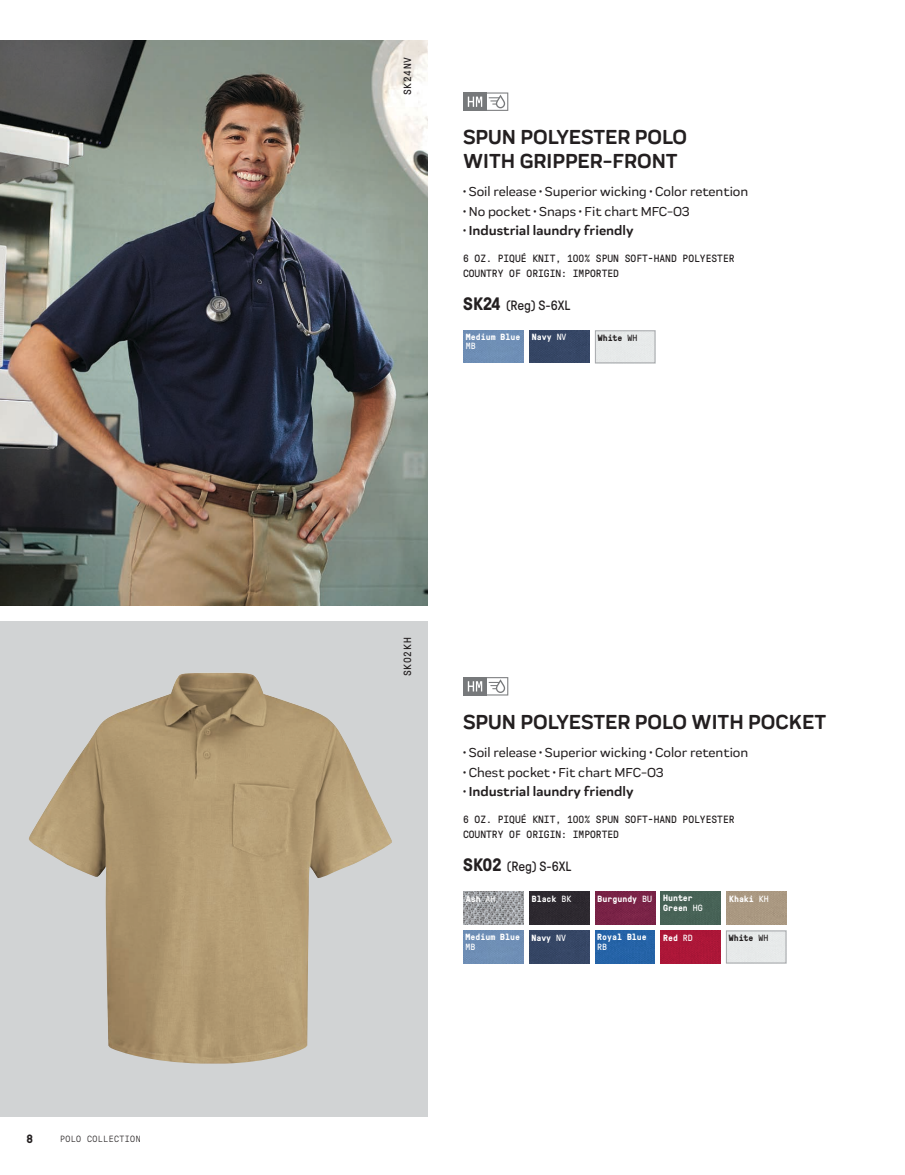
<style>
.page{position:relative;width:905px;height:1175px;background:#fff}
.page>*{position:absolute;margin:0;border:0;box-sizing:border-box;transform-origin:0 0}
.t1{font:700 21px/24px "Praktika Rnd";color:#231f20}
.t2{font:500 13.5px "Praktika Rnd";color:#231f20}
.t3{font:700 13.5px "Praktika Rnd";color:#231f20}
.t4{font:13.5px "GT Pressura";color:#231f20}
.t5{font:700 12px "GT Pressura Mono";color:#231f20}
.t6{font:10.5px/15px "GT Pressura Mono";color:#231f20}
.t7{font:700 9px/9.8px "GT Pressura Mono";color:#fff}
.t8{font:300 9px "GT Pressura Mono";letter-spacing:.05em;color:#231f20}
.t9{font:700 9px "GT Pressura Mono";color:#231f20}
.t10{font:9px "GT Pressura Mono";color:#fff}
.s1{font-weight:500}
.s2{font-weight:700;font-size:18px}
.s3{font-weight:400}
</style>
<div class="page">
<img style="left:0;top:40px;width:428px;height:565px">
<div style="left:0;top:621px;width:428px;height:495px;background:#d1d3d4"></div>
<img style="left:29px;top:673px;width:363px;height:390px">
<svg style="left:463px;top:677px;width:45px;height:18px"></svg>
<div style="left:661px;top:891px;width:59px;height:33px;background:#476256"></div>
<div style="left:529px;top:891px;width:60px;height:33px;background:#2d292f"></div>
<img style="left:463px;top:891px;width:60px;height:33px">
<div style="left:595px;top:891px;width:60px;height:33px;background:#792347"></div>
<div style="left:595px;top:930px;width:59px;height:33px;background:#2563a7"></div>
<div style="left:661px;top:930px;width:59px;height:33px;background:#ac1638"></div>
<div style="left:529px;top:930px;width:60px;height:33px;background:#364665"></div>
<div style="left:463px;top:930px;width:60px;height:33px;background:#6e8eb5"></div>
<div style="left:726px;top:891px;width:60px;height:33px;background:#aa9881"></div>
<div style="left:726px;top:930px;width:60px;height:33px;border:1px solid #a7a9ac"></div>
<svg style="left:463px;top:92px;width:45px;height:19px"></svg>
<div style="left:529px;top:330px;width:60px;height:33px;background:#364665"></div>
<div style="left:463px;top:330px;width:60px;height:33px;background:#6e8eb5"></div>
<div style="left:595px;top:330px;width:60px;height:33px;border:1px solid #a7a9ac"></div>
<p class="t5" style="left:26px;top:1130px;width:8px">8</p>
<p class="t8" style="left:60px;top:1133px;width:82px">POLO COLLECTION</p>
<p class="t6" style="left:400px;top:95px;width:40px;rotate:-90deg">SK24NV</p>
<h1 class="t1" style="left:463px;top:123px;width:225px">SPUN POLYESTER POLO<br>WITH GRIPPER-FRONT</h1>
<p class="t2" style="left:463px;top:182px;width:287px">• Soil release • Superior wicking • Color retention</p>
<p class="t2" style="left:463px;top:201px;width:228px">• No pocket • Snaps • Fit chart MFC-03</p>
<p class="t3" style="left:463px;top:220px;width:172px"><span class="s1">•</span> Industrial laundry friendly</p>
<p class="t6" style="left:463px;top:251px;width:273px">6 OZ. PIQUÉ KNIT, 100% SPUN SOFT-HAND POLYESTER<br>COUNTRY OF ORIGIN: IMPORTED</p>
<p class="t4" style="left:463px;top:299px;width:109px"><span class="s2">SK24</span> (Reg) S-6XL</p>
<p class="t7" style="left:466px;top:331px;width:56px">Medium Blue</p>
<p class="t7" style="left:532px;top:332px;width:36px">Navy <span class="s3">NV</span></p>
<p class="t10" style="left:466px;top:341px;width:11px">MB</p>
<p class="t9" style="left:597px;top:331px;width:41px">White <span class="s3">WH</span></p>
<p class="t6" style="left:400px;top:676px;width:40px;rotate:-90deg">SK02KH</p>
<h1 class="t1" style="left:463px;top:707px;width:365px">SPUN POLYESTER POLO WITH POCKET</h1>
<p class="t2" style="left:463px;top:742px;width:287px">• Soil release • Superior wicking • Color retention</p>
<p class="t2" style="left:463px;top:762px;width:202px">• Chest pocket • Fit chart MFC-03</p>
<p class="t3" style="left:463px;top:780px;width:172px"><span class="s1">•</span> Industrial laundry friendly</p>
<p class="t6" style="left:463px;top:812px;width:273px">6 OZ. PIQUÉ KNIT, 100% SPUN SOFT-HAND POLYESTER<br>COUNTRY OF ORIGIN: IMPORTED</p>
<p class="t4" style="left:463px;top:859px;width:110px"><span class="s2">SK02</span> (Reg) S-6XL</p>
<p class="t7" style="left:663px;top:892px;width:41px">Hunter<br>Green <span class="s3">HG</span></p>
<p class="t7" style="left:466px;top:893px;width:31px">Ash <span class="s3">AH</span></p>
<p class="t7" style="left:531px;top:893px;width:41px">Black <span class="s3">BK</span></p>
<p class="t7" style="left:597px;top:893px;width:56px">Burgundy <span class="s3">BU</span></p>
<p class="t7" style="left:597px;top:931px;width:51px">Royal Blue</p>
<p class="t10" style="left:597px;top:941px;width:11px">RB</p>
<p class="t7" style="left:729px;top:893px;width:41px">Khaki <span class="s3">KH</span></p>
<p class="t9" style="left:728px;top:931px;width:41px">White <span class="s3">WH</span></p>
<p class="t7" style="left:465px;top:931px;width:56px">Medium Blue</p>
<p class="t7" style="left:531px;top:932px;width:36px">Navy <span class="s3">NV</span></p>
<p class="t7" style="left:663px;top:932px;width:31px">Red <span class="s3">RD</span></p>
<p class="t10" style="left:465px;top:941px;width:11px">MB</p>
</div>
